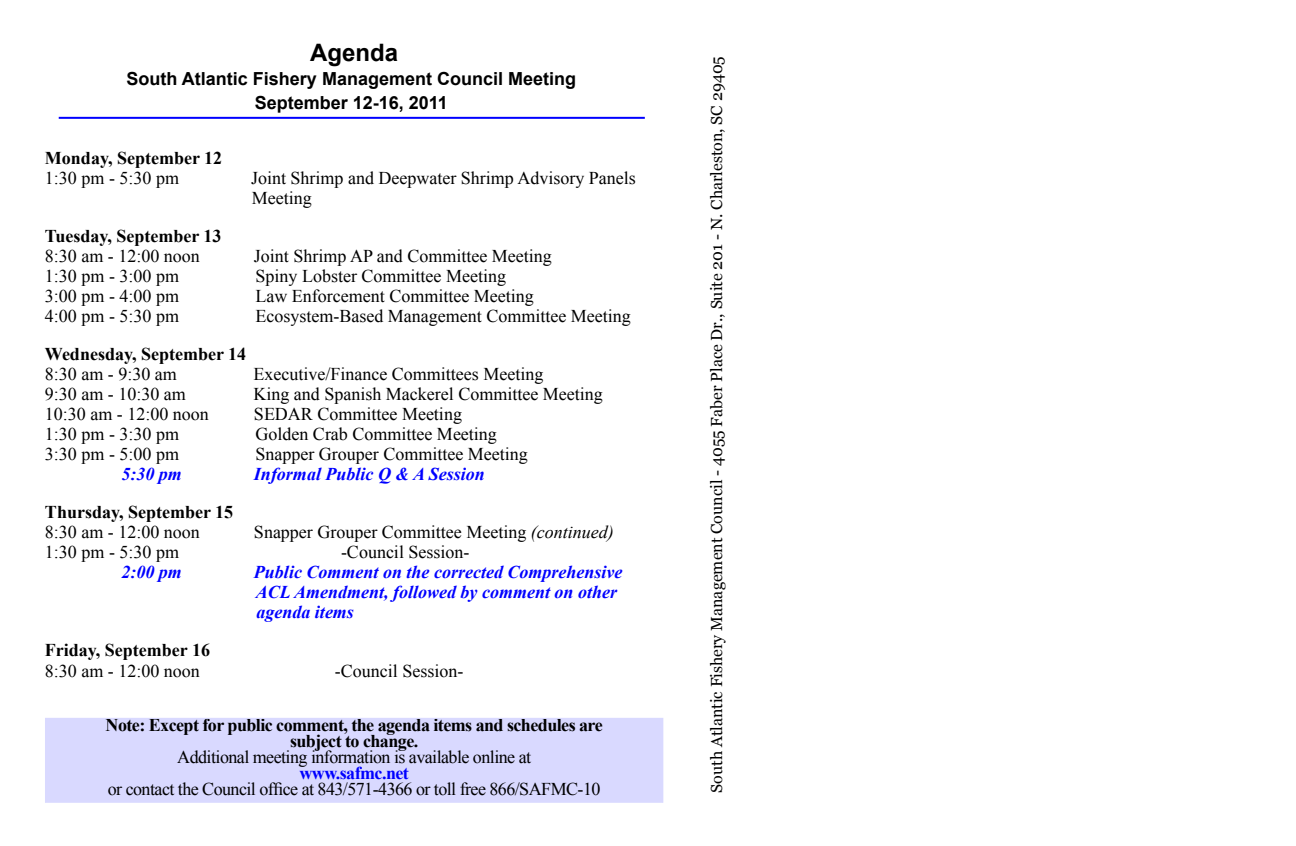
<style>
.page{position:relative;width:1296px;height:846px;background:#fff}
.page>*{position:absolute;margin:0;border:0;box-sizing:border-box;transform-origin:0 0}
.t1{font:700 24px "Arial";color:#000}
.t2{font:18px/20px "Times New Roman";color:#000}
.t3{font:italic 700 18px/20px "Times New Roman";color:#00f}
.t4{font:18px "Times New Roman";letter-spacing:-.03em;color:#000}
.t5{font:700 18px "Times New Roman";color:#000}
.t6{font:700 18px/16px "Times New Roman";letter-spacing:-.03em;color:#000;text-align:center}
.t7{font:700 18px/24px "Arial";color:#000;text-align:center}
.t8{font:700 18px "Times New Roman";letter-spacing:-.03em;color:#00f}
.t9{font:16px "Georgia";color:#000}
.s1{font-style:italic}
</style>
<div class="page">
<hr style="left:59px;top:117px;width:586px;height:2px;background:#00f">
<div style="left:45px;top:718px;width:618px;height:84px;background:#d9d9ff"></div>
<div style="left:45px;top:718px;width:618px;height:85px;border:1px solid #d9d9ff"></div>
<h1 class="t1" style="left:310px;top:37px;width:90px">Agenda</h1>
<p class="t7" style="left:127px;top:67px;width:451px">South Atlantic Fishery Management Council Meeting<br>September 12-16, 2011</p>
<p class="t5" style="left:45px;top:146px;width:179px">Monday, September 12</p>
<p class="t2" style="left:45px;top:168px;width:136px">1:30 pm - 5:30 pm</p>
<p class="t2" style="left:251px;top:168px;width:386px">Joint Shrimp and Deepwater Shrimp Advisory Panels<br>Meeting</p>
<p class="t5" style="left:45px;top:224px;width:178px">Tuesday, September 13</p>
<p class="t2" style="left:45px;top:246px;width:156px">8:30 am - 12:00 noon</p>
<p class="t2" style="left:254px;top:246px;width:299px">Joint Shrimp AP and Committee Meeting</p>
<p class="t2" style="left:45px;top:266px;width:136px">1:30 pm - 3:00 pm</p>
<p class="t2" style="left:256px;top:266px;width:252px">Spiny Lobster Committee Meeting</p>
<p class="t2" style="left:45px;top:286px;width:136px">3:00 pm - 4:00 pm</p>
<p class="t2" style="left:256px;top:286px;width:280px">Law Enforcement Committee Meeting</p>
<p class="t2" style="left:45px;top:306px;width:136px">4:00 pm - 5:30 pm</p>
<p class="t2" style="left:256px;top:306px;width:377px">Ecosystem-Based Management Committee Meeting</p>
<p class="t5" style="left:45px;top:342px;width:203px">Wednesday, September 14</p>
<p class="t2" style="left:45px;top:364px;width:133px">8:30 am - 9:30 am</p>
<p class="t2" style="left:253px;top:364px;width:291px">Executive/Finance Committees Meeting</p>
<p class="t2" style="left:45px;top:384px;width:142px">9:30 am - 10:30 am</p>
<p class="t2" style="left:253px;top:384px;width:351px">King and Spanish Mackerel Committee Meeting</p>
<p class="t2" style="left:45px;top:404px;width:165px">10:30 am - 12:00 noon</p>
<p class="t2" style="left:254px;top:404px;width:210px">SEDAR Committee Meeting</p>
<p class="t2" style="left:45px;top:424px;width:136px">1:30 pm - 3:30 pm</p>
<p class="t2" style="left:256px;top:424px;width:243px">Golden Crab Committee Meeting</p>
<p class="t2" style="left:45px;top:444px;width:136px">3:30 pm - 5:00 pm</p>
<p class="t2" style="left:256px;top:444px;width:274px">Snapper Grouper Committee Meeting</p>
<p class="t3" style="left:121px;top:463px;width:62px">5:30 pm</p>
<p class="t3" style="left:254px;top:463px;width:232px">Informal Public Q &amp; A Session</p>
<p class="t5" style="left:45px;top:499px;width:190px">Thursday, September 15</p>
<p class="t2" style="left:45px;top:522px;width:156px">8:30 am - 12:00 noon</p>
<p class="t2" style="left:254px;top:522px;width:361px">Snapper Grouper Committee Meeting <span class="s1">(continued)</span></p>
<p class="t2" style="left:45px;top:542px;width:136px">1:30 pm - 5:30 pm</p>
<p class="t2" style="left:341px;top:542px;width:130px">-Council Session-</p>
<p class="t3" style="left:121px;top:561px;width:62px">2:00 pm</p>
<p class="t3" style="left:254px;top:561px;width:370px">Public Comment on the corrected Comprehensive<br>ACL Amendment, followed by comment on other agenda items</p>
<p class="t5" style="left:45px;top:637px;width:167px">Friday, September 16</p>
<p class="t2" style="left:45px;top:661px;width:156px">8:30 am - 12:00 noon</p>
<p class="t2" style="left:335px;top:661px;width:130px">-Council Session-</p>
<p class="t6" style="left:106px;top:717px;width:499px">Note: Except for public comment, the agenda items and schedules are subject to change.</p>
<p class="t4" style="left:177px;top:745px;width:355px">Additional meeting information is available online at</p>
<p class="t8" style="left:299px;top:761px;width:111px">www.safmc.net</p>
<p class="t4" style="left:108px;top:777px;width:494px">or contact the Council office at 843/571-4366 or toll free 866/SAFMC-10</p>
<p class="t9" style="left:707px;top:793px;width:738px;rotate:-90deg">South Atlantic Fishery Management Council - 4055 Faber Place Dr., Suite 201 - N. Charleston, SC 29405</p>
</div>
